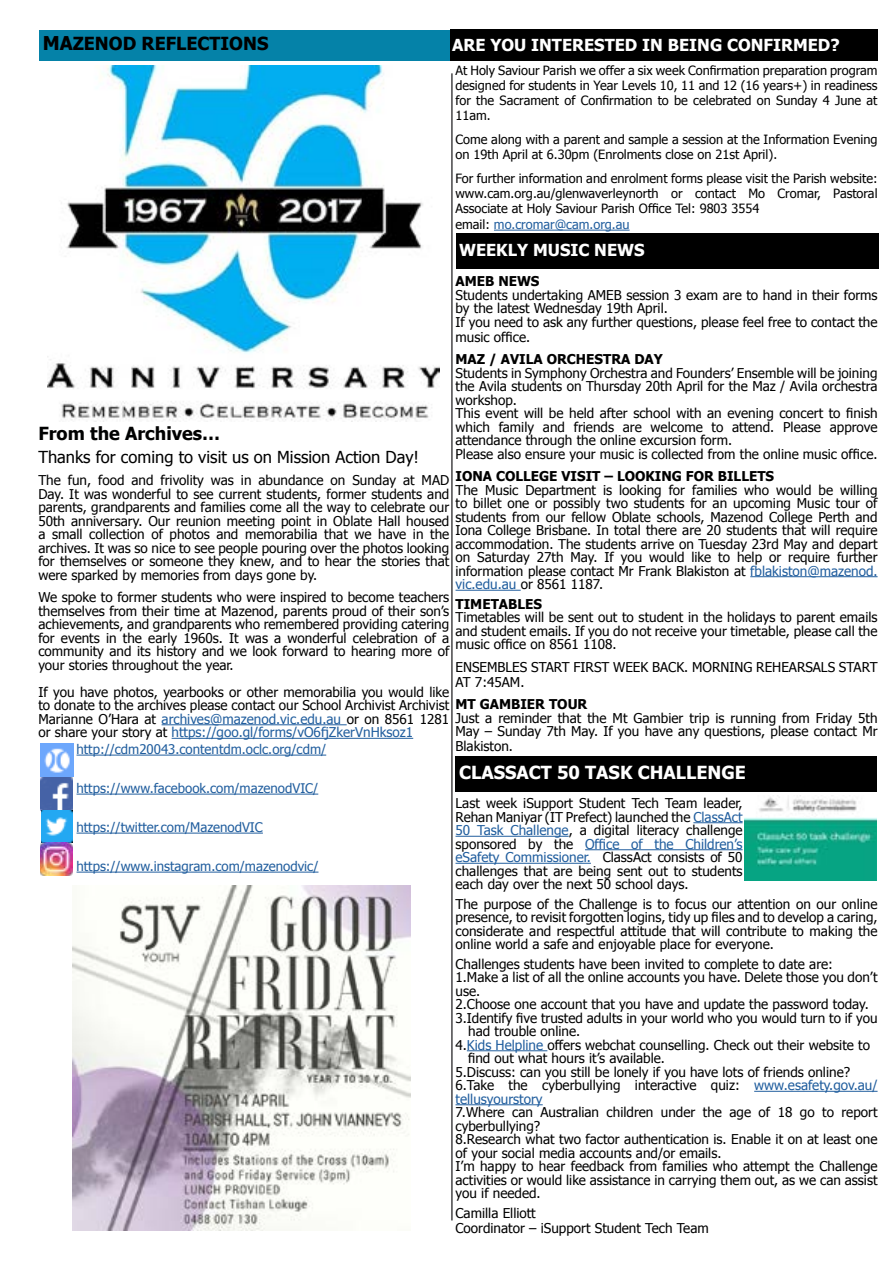
<style>
.page{position:relative;width:893px;height:1263px;background:#fff}
.page>*{position:absolute;margin:0;border:0;box-sizing:border-box;transform-origin:0 0}
.t1{font:700 18px "Tahoma";color:#fff}
.t2{font:700 18px "Tahoma";color:#000}
.t3{font:700 18px "Tahoma";color:#000101}
.t4{font:700 16.5px "Tahoma";color:#fff}
.t5{font:16.5px "Tahoma";color:#000101}
.t6{font:13.5px/13.5px "Tahoma";color:#000}
.t7{font:13.5px/13.5px "Tahoma";color:#000101;text-align:justify}
.t8{font:700 13.5px "Tahoma";color:#000}
.t9{font:13.5px "Tahoma";color:#215e9e}
.t10{font:13.2px "Tahoma";color:#215e9e}
.t11{font:12.75px/15px "Tahoma";color:#000}
.s1{font-size:19.05px}
.s2{color:#215e9e}
</style>
<div class="page">
<img style="left:40px;top:744px;width:34px;height:131px">
<div style="left:39px;top:30px;width:414px;height:31px;background:#0582a8"></div>
<hr style="left:162px;top:724px;width:185px;height:1px;background:#215e9e">
<hr style="left:172px;top:738px;width:241px;height:1px;background:#215e9e">
<img style="left:48px;top:66px;width:391px;height:356px">
<hr style="left:77px;top:755px;width:249px;height:1px;background:#215e9e">
<hr style="left:77px;top:794px;width:241px;height:1px;background:#215e9e">
<hr style="left:77px;top:833px;width:186px;height:1px;background:#215e9e">
<hr style="left:77px;top:872px;width:241px;height:1px;background:#215e9e">
<div style="left:450px;top:29px;width:428px;height:32px;background:#000"></div>
<hr style="left:494px;top:230px;width:136px;height:1px;background:#215e9e">
<hr style="left:750px;top:576px;width:127px;height:1px;background:#215e9e">
<hr style="left:455px;top:590px;width:66px;height:1px;background:#215e9e">
<hr style="left:693px;top:822px;width:50px;height:1px;background:#215e9e">
<hr style="left:455px;top:836px;width:114px;height:1px;background:#215e9e">
<hr style="left:585px;top:849px;width:158px;height:1px;background:#215e9e">
<hr style="left:455px;top:863px;width:136px;height:1px;background:#215e9e">
<hr style="left:467px;top:1050px;width:80px;height:1px;background:#215e9e">
<hr style="left:754px;top:1091px;width:124px;height:1px;background:#215e9e">
<hr style="left:455px;top:1104px;width:88px;height:1px;background:#215e9e">
<div style="left:455px;top:757px;width:421px;height:35px;background:#000"></div>
<hr style="left:451px;top:73px;width:2px;height:1147px;background:#464547">
<div style="left:456px;top:234px;width:422px;height:35px;background:#000"></div>
<img style="left:72px;top:885px;width:338px;height:346px">
<img style="left:745px;top:795px;width:132px;height:86px">
<h1 class="t2" style="left:43px;top:31px;width:227px"><span class="s1">MA</span>ZENOD REFLECTIONS</h1>
<p class="t4" style="left:452px;top:33px;width:389px">ARE YOU INTERESTED IN BEING CONFIRMED?</p>
<p class="t11" style="left:455px;top:64px;width:424px;text-align:justify">At Holy Saviour Parish we offer a six week Confirmation preparation program designed for students in Year Levels 10, 11 and 12 (16 years+) in readiness for the Sacrament of Confirmation to be celebrated on Sunday 4 June at 11am.</p>
<p class="t11" style="left:455px;top:133px;width:424px">Come along with a parent and sample a session at the Information Evening on 19th April at 6.30pm (Enrolments close on 21st April).</p>
<p class="t11" style="left:455px;top:172px;width:424px">For further information and enrolment forms please visit the Parish website: www.cam.org.au/glenwaverleynorth or contact Mo Cromar, Pastoral Associate at Holy Saviour Parish Office Tel: 9803 3554<br>email: <span class="s2">mo.cromar@cam.org.au</span></p>
<p class="t4" style="left:459px;top:238px;width:187px">WEEKLY MUSIC NEWS</p>
<p class="t8" style="left:455px;top:272px;width:85px">AMEB NEWS</p>
<p class="t6" style="left:455px;top:289px;width:424px">Students undertaking AMEB session 3 exam are to hand in their forms by the latest Wednesday 19th April.<br>If you need to ask any further questions, please feel free to contact the</p>
<p class="t6" style="left:455px;top:331px;width:76px">music office.</p>
<p class="t8" style="left:455px;top:350px;width:209px">MAZ / AVILA ORCHESTRA DAY</p>
<p class="t6" style="left:455px;top:367px;width:424px">Students in Symphony Orchestra and Founders’ Ensemble will be joining the Avila students on Thursday 20th April for the Maz / Avila orchestra workshop.<br>This event will be held after school with an evening concert to finish which family and friends are welcome to attend. Please approve attendance through the online excursion form.<br>Please also ensure your music is collected from the online music office.</p>
<p class="t8" style="left:455px;top:467px;width:320px">IONA COLLEGE VISIT – LOOKING FOR BILLETS</p>
<p class="t6" style="left:455px;top:484px;width:424px;text-align:justify">The Music Department is looking for families who would be willing to billet one or possibly two students for an upcoming Music tour of students from our fellow Oblate schools, Mazenod College Perth and Iona College Brisbane. In total there are 20 students that will require accommodation. The students arrive on Tuesday 23rd May and depart on Saturday 27th May. If you would like to help or require further information please contact Mr Frank Blakiston at <span class="s2">fblakiston@mazenod. vic.edu.au</span> or 8561 1187.</p>
<p class="t8" style="left:455px;top:594px;width:88px">TIMETABLES</p>
<p class="t6" style="left:455px;top:611px;width:424px;text-align:justify">Timetables will be sent out to student in the holidays to parent emails and student emails. If you do not receive your timetable, please call the music office on 8561 1108.</p>
<p class="t6" style="left:455px;top:660px;width:424px;line-height:15px">ENSEMBLES START FIRST WEEK BACK. MORNING REHEARSALS START<br>AT 7:45AM.</p>
<p class="t8" style="left:455px;top:695px;width:133px">MT GAMBIER TOUR</p>
<p class="t6" style="left:455px;top:712px;width:424px">Just a reminder that the Mt Gambier trip is running from Friday 5th<br>May – Sunday 7th May. If you have any questions, please contact Mr</p>
<p class="t6" style="left:455px;top:740px;width:59px">Blakiston.</p>
<h1 class="t3" style="left:38px;top:421px;width:183px">From the Archives…</h1>
<p class="t5" style="left:38px;top:446px;width:382px">Thanks for coming to visit us on Mission Action Day!</p>
<p class="t7" style="left:38px;top:474px;width:412px">The fun, food and frivolity was in abundance on Sunday at MAD Day. It was wonderful to see current students, former students and parents, grandparents and families come all the way to celebrate our 50th anniversary. Our reunion meeting point in Oblate Hall housed a small collection of photos and memorabilia that we have in the archives. It was so nice to see people pouring over the photos looking for themselves or someone they knew, and to hear the stories that were sparked by memories from days gone by.</p>
<p class="t7" style="left:38px;top:591px;width:412px">We spoke to former students who were inspired to become teachers themselves from their time at Mazenod, parents proud of their son’s achievements, and grandparents who remembered providing catering for events in the early 1960s. It was a wonderful celebration of a community and its history and we look forward to hearing more of your stories throughout the year.</p>
<p class="t7" style="left:38px;top:686px;width:412px">If you have photos, yearbooks or other memorabilia you would like to donate to the archives please contact our School Archivist Archivist Marianne O’Hara at <span class="s2">archives@mazenod.vic.edu.au</span> or on 8561 1281 or share your story at <span class="s2">https://goo.gl/forms/vO6fjZkerVnHksoz1</span></p>
<p class="t10" style="left:77px;top:740px;width:251px">http://cdm20043.contentdm.oclc.org/cdm/</p>
<p class="t10" style="left:77px;top:779px;width:243px">https://www.facebook.com/mazenodVIC/</p>
<p class="t10" style="left:77px;top:818px;width:188px">https://twitter.com/MazenodVIC</p>
<p class="t10" style="left:77px;top:857px;width:243px">https://www.instagram.com/mazenodvic/</p>
<h1 class="t1" style="left:459px;top:760px;width:288px">CLASSACT 50 TASK CHALLENGE</h1>
<p class="t6" style="left:455px;top:797px;width:289px;text-align:justify">Last week iSupport Student Tech Team leader, Rehan Maniyar (IT Prefect) launched the <span class="s2">ClassAct 50 Task Challenge</span>, a digital literacy challenge sponsored by the <span class="s2">Office of the Children’s eSafety Commissioner.</span> ClassAct consists of 50 challenges that are being sent out to students each day over the next 50 school days.</p>
<p class="t6" style="left:455px;top:898px;width:424px;text-align:justify">The purpose of the Challenge is to focus our attention on our online presence, to revisit forgotten logins, tidy up files and to develop a caring, considerate and respectful attitude that will contribute to making the online world a safe and enjoyable place for everyone.</p>
<p class="t6" style="left:455px;top:958px;width:379px">Challenges students have been invited to complete to date are:</p>
<p class="t6" style="left:455px;top:971px;width:423px">1.Make a list of all the online accounts you have. Delete those you don’t</p>
<p class="t6" style="left:455px;top:985px;width:26px">use.</p>
<p class="t6" style="left:455px;top:998px;width:415px">2.Choose one account that you have and update the password today.</p>
<p class="t6" style="left:455px;top:1012px;width:424px">3.Identify five trusted adults in your world who you would turn to if you</p>
<p class="t6" style="left:468px;top:1025px;width:114px">had trouble online.</p>
<p class="t6" style="left:455px;top:1039px;width:416px">4.<span class="s2">Kids Helpline</span> offers webchat counselling. Check out their website to</p>
<p class="t6" style="left:468px;top:1052px;width:198px">find out what hours it’s available.</p>
<p class="t6" style="left:455px;top:1066px;width:396px">5.Discuss: can you still be lonely if you have lots of friends online?</p>
<p class="t6" style="left:455px;top:1079px;width:424px">6.Take the cyberbullying interactive quiz: <span class="s2">www.esafety.gov.au/</span></p>
<p class="t9" style="left:455px;top:1090px;width:89px">tellusyourstory</p>
<p class="t6" style="left:455px;top:1106px;width:424px">7.Where can Australian children under the age of 18 go to report cyberbullying?<br>8.Research what two factor authentication is. Enable it on at least one of your social media accounts and/or emails.<br>I’m happy to hear feedback from families who attempt the Challenge activities or would like assistance in carrying them out, as we can assist you if needed.</p>
<p class="t6" style="left:455px;top:1206px;width:255px;line-height:15px">Camilla Elliott<br>Coordinator – iSupport Student Tech Team</p>
</div>
